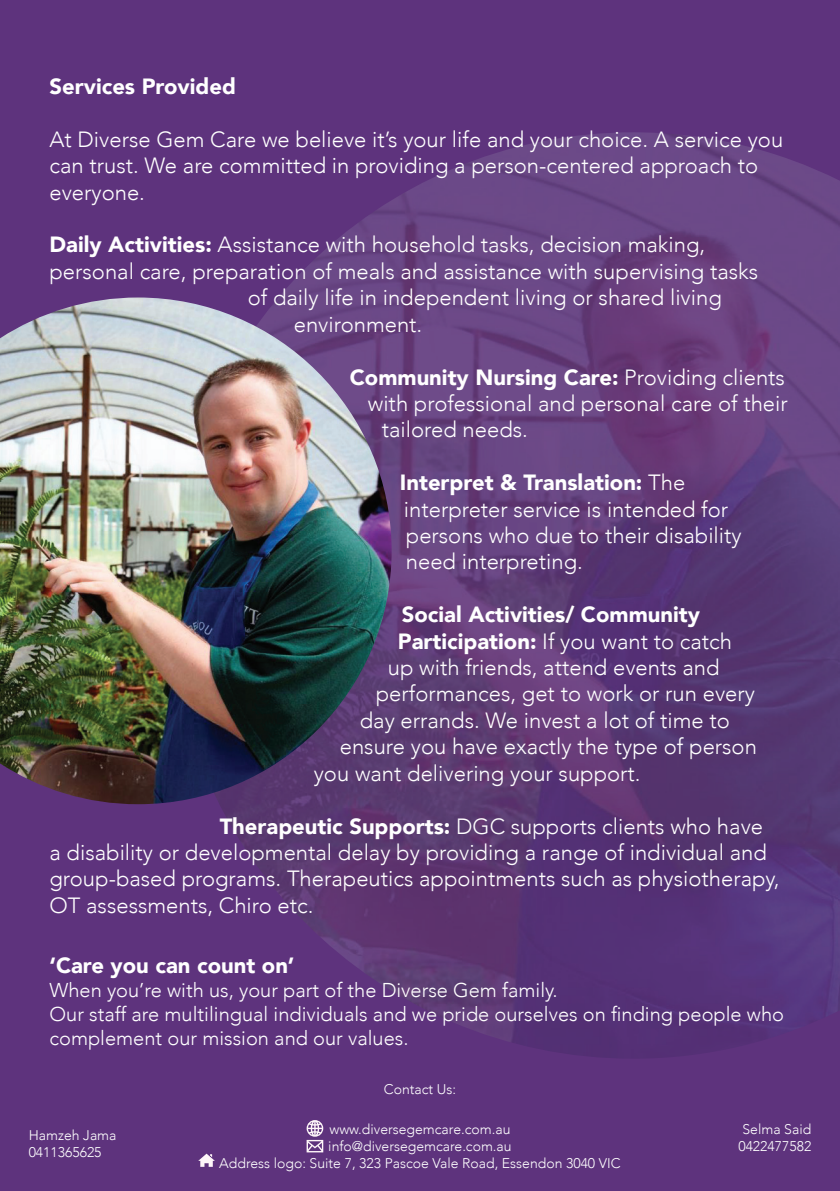
<style>
.page{position:relative;width:840px;height:1191px;background:#fff}
.page>*{position:absolute;margin:0;border:0;box-sizing:border-box;transform-origin:0 0}
.t1{font:300 22px/26.4px "Avenir";color:#fff}
.t2{font:900 22px "Avenir";color:#fff}
.t3{font:300 20px/24px "Avenir";color:#fff}
.t4{font:300 14px/16.8px "Avenir";color:#fff}
.s1{font-weight:900}
.s2{font-weight:300}
</style>
<div class="page">
<div style="left:0;top:0;width:839px;height:1191px;background:#5e337d"></div>
<img style="left:170px;top:132px;width:669px;height:926px">
<img style="left:0;top:297px;width:391px;height:507px">
<svg style="left:306px;top:1120px;width:17px;height:32px"></svg>
<svg style="left:198px;top:1153px;width:17px;height:13px"></svg>
<p class="t2" style="left:49px;top:67px;width:188px">Services Provided</p>
<p class="t1" style="left:49px;top:126px;width:734px">At Diverse Gem Care we believe it’s your life and your choice. A service you can trust. We are committed in providing a person-centered approach to everyone.</p>
<p class="t1" style="left:49px;top:232px;width:657px"><span class="s1">Daily Activities:</span> Assistance with household tasks, decision making,</p>
<p class="t1" style="left:49px;top:258px;width:709px">personal care, preparation of meals and assistance with supervising tasks</p>
<p class="t1" style="left:247px;top:284px;width:475px">of daily life in independent living or shared living</p>
<p class="t1" style="left:293px;top:311px;width:130px">environment.</p>
<p class="t2" style="left:349px;top:358px;width:436px">Community Nursing Care: <span class="s2">Providing clients</span></p>
<p class="t1" style="left:367px;top:390px;width:421px">with professional and personal care of their</p>
<p class="t1" style="left:381px;top:416px;width:147px">tailored needs.</p>
<p class="t1" style="left:399px;top:469px;width:343px"><span class="s1">Interpret &amp; Translation:</span> The interpreter service is intended for persons who due to their disability need interpreting.</p>
<p class="t2" style="left:401px;top:595px;width:299px">Social Activities/ Community</p>
<p class="t1" style="left:397px;top:628px;width:335px"><span class="s1">Participation:</span> If you want to catch</p>
<p class="t1" style="left:387px;top:654px;width:333px">up with friends, attend events and</p>
<p class="t1" style="left:375px;top:680px;width:380px">performances, get to work or run every</p>
<p class="t1" style="left:359px;top:707px;width:371px">day errands. We invest a lot of time to</p>
<p class="t1" style="left:339px;top:733px;width:418px">ensure you have exactly the type of person</p>
<p class="t1" style="left:313px;top:760px;width:328px">you want delivering your support.</p>
<p class="t1" style="left:49px;top:812px;width:731px;text-indent:170px"><span class="s1">Therapeutic Supports:</span> DGC supports clients who have a disability or developmental delay by providing a range of individual and group-based programs. Therapeutics appointments such as physiotherapy, OT assessments, Chiro etc.</p>
<p class="t2" style="left:49px;top:946px;width:246px">‘Care you can count on’</p>
<p class="t3" style="left:49px;top:977px;width:735px">When you’re with us, your part of the Diverse Gem family.<br>Our staff are multilingual individuals and we pride ourselves on finding people who complement our mission and our values.</p>
<p class="t4" style="left:29px;top:1127px;width:89px">Hamzeh Jama<br>0411365625</p>
<p class="t4" style="left:383px;top:1081px;width:74px">Contact Us:</p>
<p class="t4" style="left:219px;top:1120px;width:403px;text-align:center">www.diversegemcare.com.au<br>info@diversegemcare.com.au<br>Address logo: Suite 7, 323 Pascoe Vale Road, Essendon 3040 VIC</p>
<p class="t4" style="left:738px;top:1120px;width:74px">Selma Said<br>0422477582</p>
</div>
